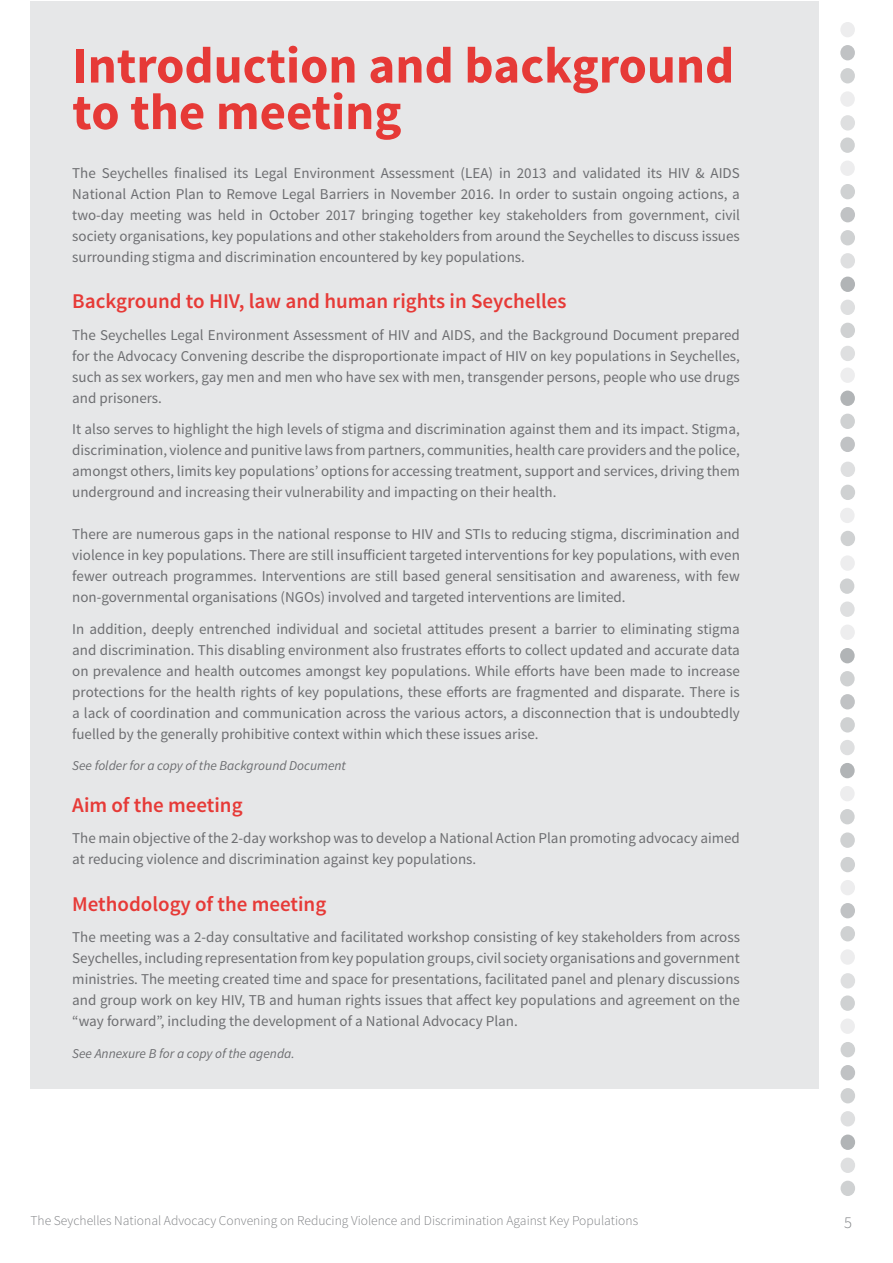
<style>
.page{position:relative;width:893px;height:1263px;background:#fff}
.page>*{position:absolute;margin:0;border:0;box-sizing:border-box;transform-origin:0 0}
.t1{font:700 51px/46.5px "Source Sans Pro";color:#e63a37}
.t2{font:600 21px "Source Sans Pro";color:#e63a37}
.t3{font:300 16.5px "Source Sans Pro";color:#808285}
.t4{font:15px/21px "Source Sans Pro";color:#6d6e71;text-align:justify}
.t5{font:300 13.5px "Source Sans Pro";color:#808285}
.t6{font:italic 13.5px "Source Sans Pro";color:#6d6e71}
</style>
<div class="page">
<div style="left:841px;top:462px;width:14px;height:15px;background:#dedfe0;border-radius:50%"></div>
<div style="left:841px;top:485px;width:14px;height:15px;background:#cfd1d2;border-radius:50%"></div>
<div style="left:840px;top:508px;width:15px;height:15px;background:#ededee;border-radius:50%"></div>
<div style="left:841px;top:531px;width:14px;height:15px;background:#cfd1d2;border-radius:50%"></div>
<div style="left:840px;top:367px;width:15px;height:16px;background:#ededee;border-radius:50%"></div>
<div style="left:840px;top:391px;width:15px;height:15px;background:#b1b4b6;border-radius:50%"></div>
<div style="left:840px;top:414px;width:15px;height:15px;background:#cfd1d2;border-radius:50%"></div>
<div style="left:840px;top:437px;width:15px;height:15px;background:#c0c2c4;border-radius:50%"></div>
<div style="left:840px;top:277px;width:15px;height:15px;background:#b1b4b6;border-radius:50%"></div>
<div style="left:840px;top:300px;width:15px;height:15px;background:#dedfe0;border-radius:50%"></div>
<div style="left:840px;top:323px;width:15px;height:15px;background:#cfd1d2;border-radius:50%"></div>
<div style="left:840px;top:346px;width:15px;height:15px;background:#dedfe0;border-radius:50%"></div>
<div style="left:840px;top:184px;width:15px;height:15px;background:#cfd1d2;border-radius:50%"></div>
<div style="left:840px;top:207px;width:15px;height:15px;background:#c0c2c4;border-radius:50%"></div>
<div style="left:840px;top:230px;width:15px;height:15px;background:#cfd1d2;border-radius:50%"></div>
<div style="left:840px;top:253px;width:15px;height:15px;background:#dedfe0;border-radius:50%"></div>
<div style="left:840px;top:91px;width:15px;height:16px;background:#ededee;border-radius:50%"></div>
<div style="left:840px;top:137px;width:15px;height:16px;background:#cfd1d2;border-radius:50%"></div>
<div style="left:840px;top:161px;width:15px;height:15px;background:#ededee;border-radius:50%"></div>
<div style="left:840px;top:22px;width:15px;height:15px;background:#ededee;border-radius:50%"></div>
<div style="left:840px;top:45px;width:15px;height:15px;background:#c0c2c4;border-radius:50%"></div>
<div style="left:840px;top:68px;width:15px;height:15px;background:#cfd1d2;border-radius:50%"></div>
<div style="left:840px;top:115px;width:15px;height:16px;background:#dedfe0;border-radius:50%"></div>
<div style="left:840px;top:832px;width:15px;height:16px;background:#cfd1d2;border-radius:50%"></div>
<div style="left:840px;top:740px;width:15px;height:15px;background:#dedfe0;border-radius:50%"></div>
<div style="left:840px;top:763px;width:15px;height:15px;background:#b1b4b6;border-radius:50%"></div>
<div style="left:840px;top:786px;width:15px;height:15px;background:#ededee;border-radius:50%"></div>
<div style="left:840px;top:809px;width:15px;height:15px;background:#cfd1d2;border-radius:50%"></div>
<div style="left:840px;top:648px;width:15px;height:15px;background:#b1b4b6;border-radius:50%"></div>
<div style="left:840px;top:671px;width:15px;height:15px;background:#cfd1d2;border-radius:50%"></div>
<div style="left:840px;top:694px;width:15px;height:15px;background:#c0c2c4;border-radius:50%"></div>
<div style="left:840px;top:717px;width:15px;height:15px;background:#cfd1d2;border-radius:50%"></div>
<div style="left:840px;top:555px;width:15px;height:16px;background:#ededee;border-radius:50%"></div>
<div style="left:840px;top:578px;width:14px;height:16px;background:#cfd1d2;border-radius:50%"></div>
<div style="left:840px;top:601px;width:15px;height:16px;background:#dedfe0;border-radius:50%"></div>
<div style="left:840px;top:624px;width:15px;height:16px;background:#ededee;border-radius:50%"></div>
<div style="left:840px;top:1134px;width:15px;height:16px;background:#b1b4b6;border-radius:50%"></div>
<div style="left:840px;top:1157px;width:15px;height:16px;background:#dedfe0;border-radius:50%"></div>
<div style="left:840px;top:1181px;width:15px;height:15px;background:#cfd1d2;border-radius:50%"></div>
<div style="left:840px;top:1042px;width:15px;height:15px;background:#cfd1d2;border-radius:50%"></div>
<div style="left:840px;top:1065px;width:15px;height:15px;background:#c0c2c4;border-radius:50%"></div>
<div style="left:840px;top:1088px;width:15px;height:15px;background:#cfd1d2;border-radius:50%"></div>
<div style="left:840px;top:1111px;width:15px;height:15px;background:#dedfe0;border-radius:50%"></div>
<div style="left:840px;top:949px;width:15px;height:16px;background:#ededee;border-radius:50%"></div>
<div style="left:840px;top:995px;width:15px;height:16px;background:#cfd1d2;border-radius:50%"></div>
<div style="left:840px;top:1018px;width:15px;height:16px;background:#ededee;border-radius:50%"></div>
<div style="left:840px;top:857px;width:15px;height:15px;background:#cfd1d2;border-radius:50%"></div>
<div style="left:840px;top:880px;width:15px;height:15px;background:#ededee;border-radius:50%"></div>
<div style="left:840px;top:903px;width:15px;height:15px;background:#c0c2c4;border-radius:50%"></div>
<div style="left:840px;top:926px;width:15px;height:15px;background:#cfd1d2;border-radius:50%"></div>
<div style="left:841px;top:973px;width:14px;height:15px;background:#dedfe0;border-radius:50%"></div>
<div style="left:31px;top:1px;width:788px;height:1087px;background:#e6e7e8"></div>
<h1 class="t1" style="left:72px;top:44px;width:663px">Introduction and background to the meeting</h1>
<p class="t4" style="left:72px;top:163px;width:669px">The Seychelles finalised its Legal Environment Assessment (LEA) in 2013 and validated its HIV &amp; AIDS National Action Plan to Remove Legal Barriers in November 2016. In order to sustain ongoing actions, a two-day meeting was held in October 2017 bringing together key stakeholders from government, civil society organisations, key populations and other stakeholders from around the Seychelles to discuss issues surrounding stigma and discrimination encountered by key populations.</p>
<h2 class="t2" style="left:72px;top:288px;width:496px">Background to HIV, law and human rights in Seychelles</h2>
<p class="t4" style="left:72px;top:324px;width:669px">The Seychelles Legal Environment Assessment of HIV and AIDS, and the Background Document prepared for the Advocacy Convening describe the disproportionate impact of HIV on key populations in Seychelles, such as sex workers, gay men and men who have sex with men, transgender persons, people who use drugs and prisoners.</p>
<p class="t4" style="left:72px;top:419px;width:669px">It also serves to highlight the high levels of stigma and discrimination against them and its impact. Stigma, discrimination, violence and punitive laws from partners, communities, health care providers and the police, amongst others, limits key populations’ options for accessing treatment, support and services, driving them underground and increasing their vulnerability and impacting on their health.</p>
<p class="t4" style="left:72px;top:524px;width:669px">There are numerous gaps in the national response to HIV and STIs to reducing stigma, discrimination and violence in key populations. There are still insufficient targeted interventions for key populations, with even fewer outreach programmes. Interventions are still based general sensitisation and awareness, with few non-governmental organisations (NGOs) involved and targeted interventions are limited.</p>
<p class="t4" style="left:72px;top:618px;width:669px">In addition, deeply entrenched individual and societal attitudes present a barrier to eliminating stigma and discrimination. This disabling environment also frustrates efforts to collect updated and accurate data on prevalence and health outcomes amongst key populations. While efforts have been made to increase protections for the health rights of key populations, these efforts are fragmented and disparate. There is a lack of coordination and communication across the various actors, a disconnection that is undoubtedly fuelled by the generally prohibitive context within which these issues arise.</p>
<p class="t6" style="left:72px;top:757px;width:275px">See folder for a copy of the Background Document</p>
<h2 class="t2" style="left:72px;top:791px;width:172px">Aim of the meeting</h2>
<p class="t4" style="left:72px;top:828px;width:669px">The main objective of the 2-day workshop was to develop a National Action Plan promoting advocacy aimed at reducing violence and discrimination against key populations.</p>
<h2 class="t2" style="left:72px;top:890px;width:255px">Methodology of the meeting</h2>
<p class="t4" style="left:72px;top:927px;width:669px">The meeting was a 2-day consultative and facilitated workshop consisting of key stakeholders from across Seychelles, including representation from key population groups, civil society organisations and government ministries. The meeting created time and space for presentations, facilitated panel and plenary discussions and group work on key HIV, TB and human rights issues that affect key populations and agreement on the “way forward”, including the development of a National Advocacy Plan.</p>
<p class="t6" style="left:72px;top:1045px;width:224px">See Annexure B for a copy of the agenda.</p>
<p class="t5" style="left:31px;top:1212px;width:609px">The Seychelles National Advocacy Convening on Reducing Violence and Discrimination Against Key Populations</p>
<p class="t3" style="left:844px;top:1212px;width:9px">5</p>
</div>
